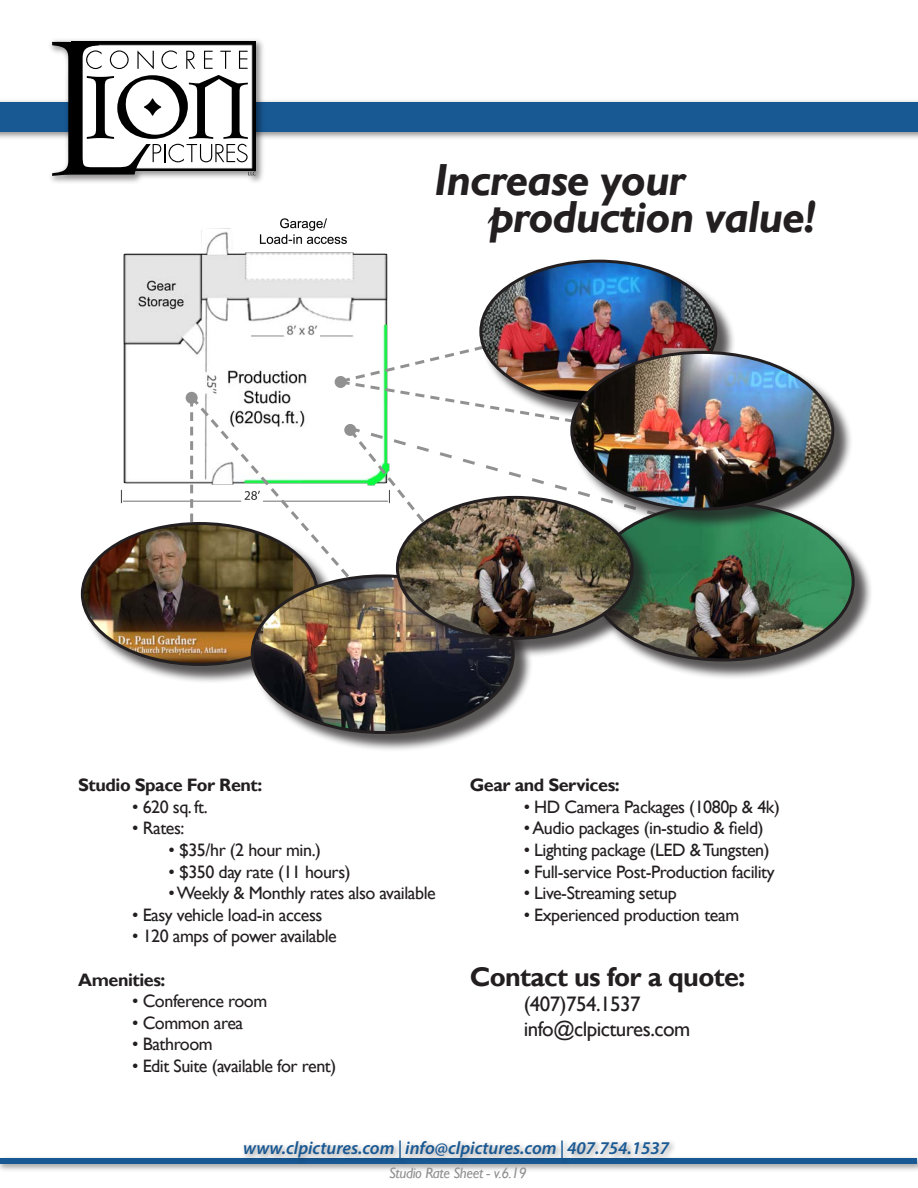
<style>
.page{position:relative;width:918px;height:1188px;background:#fff}
.page>*{position:absolute;margin:0;border:0;box-sizing:border-box;transform-origin:0 0}
.t1{font:italic 700 45px "Gill Sans";letter-spacing:-.025em;color:#231f20}
.t2{font:700 27px "Gill Sans";letter-spacing:-.025em;color:#231f20}
.t3{font:21px "Gill Sans";letter-spacing:-.025em;color:#231f20}
.t4{font:18px "Gill Sans";letter-spacing:-.025em;color:#231f20}
.t5{font:italic 600 18px "Myriad Pro";color:#185893}
.t6{font:700 18px "Gill Sans";letter-spacing:-.025em;color:#231f20}
.t7{font:italic 15px "Gill Sans";letter-spacing:-.025em;color:#929192}
</style>
<div class="page">
<img style="left:0;top:1158px;width:918px;height:12px">
<div style="left:0;top:1159px;width:916px;height:5px;background:#185893"></div>
<img style="left:238px;top:1141px;width:443px;height:29px">
<div style="left:0;top:102px;width:918px;height:30px;background:#185893"></div>
<img style="left:45px;top:39px;width:223px;height:144px">
<svg style="left:52px;top:42px;width:204px;height:134px"></svg>
<img style="left:120px;top:218px;width:268px;height:286px">
<div style="left:186px;top:392px;width:12px;height:12px;background:#929192;border-radius:50%"></div>
<svg style="left:187px;top:326px;width:384px;height:250px"></svg>
<svg style="left:344px;top:424px;width:227px;height:114px"></svg>
<div style="left:482px;top:262px;width:254px;height:160px;background:#231f20;opacity:.75"></div>
<img style="left:481px;top:261px;width:235px;height:141px">
<div style="left:593px;top:504px;width:280px;height:176px;background:#231f20;opacity:.75"></div>
<img style="left:593px;top:529px;width:260px;height:131px">
<div style="left:573px;top:353px;width:280px;height:176px;background:#231f20;opacity:.75"></div>
<img style="left:572px;top:352px;width:261px;height:157px">
<div style="left:84px;top:524px;width:253px;height:161px;background:#231f20;opacity:.75"></div>
<img style="left:82px;top:524px;width:235px;height:140px">
<div style="left:253px;top:577px;width:280px;height:176px;background:#231f20;opacity:.75"></div>
<img style="left:252px;top:576px;width:261px;height:157px">
<div style="left:399px;top:498px;width:254px;height:161px;background:#231f20;opacity:.75"></div>
<img style="left:397px;top:497px;width:235px;height:141px">
<p class="t1" style="left:434px;top:154px;width:253px">Increase your</p>
<p class="t1" style="left:488px;top:191px;width:329px">production value!</p>
<p class="t6" style="left:78px;top:774px;width:186px">Studio Space For Rent:</p>
<p class="t4" style="left:132px;top:796px;width:77px">• 620 sq. ft.</p>
<p class="t4" style="left:132px;top:818px;width:54px">• Rates:</p>
<p class="t4" style="left:169px;top:840px;width:154px">• $35/hr (2 hour min.)</p>
<p class="t4" style="left:169px;top:861px;width:183px">• $350 day rate (11 hours)</p>
<p class="t4" style="left:169px;top:883px;width:269px">•Weekly &amp; Monthly rates also available</p>
<p class="t4" style="left:132px;top:904px;width:192px">• Easy vehicle load-in access</p>
<p class="t4" style="left:132px;top:926px;width:206px">• 120 amps of power available</p>
<p class="t6" style="left:78px;top:969px;width:89px">Amenities:</p>
<p class="t4" style="left:132px;top:991px;width:137px">• Conference room</p>
<p class="t4" style="left:132px;top:1012px;width:113px">• Common area</p>
<p class="t4" style="left:132px;top:1034px;width:82px">• Bathroom</p>
<p class="t4" style="left:132px;top:1056px;width:206px">• Edit Suite (available for rent)</p>
<p class="t6" style="left:470px;top:774px;width:152px">Gear and Services:</p>
<p class="t4" style="left:524px;top:796px;width:258px">• HD Camera Packages (1080p &amp; 4k)</p>
<p class="t4" style="left:524px;top:818px;width:241px">•Audio packages (in-studio &amp; field)</p>
<p class="t4" style="left:524px;top:840px;width:247px">• Lighting package (LED &amp; Tungsten)</p>
<p class="t4" style="left:524px;top:861px;width:252px">• Full-service Post-Production facility</p>
<p class="t4" style="left:524px;top:883px;width:155px">• Live-Streaming setup</p>
<p class="t4" style="left:524px;top:904px;width:217px">• Experienced production team</p>
<p class="t2" style="left:470px;top:961px;width:277px">Contact us for a quote:</p>
<p class="t3" style="left:524px;top:992px;width:118px">(407)754.1537</p>
<p class="t3" style="left:524px;top:1017px;width:168px">info@clpictures.com</p>
<p class="t5" style="left:243px;top:1137px;width:428px">www.clpictures.com | info@clpictures.com | 407.754.1537</p>
<p class="t7" style="left:389px;top:1164px;width:139px">Studio Rate Sheet - v.6.19</p>
</div>
